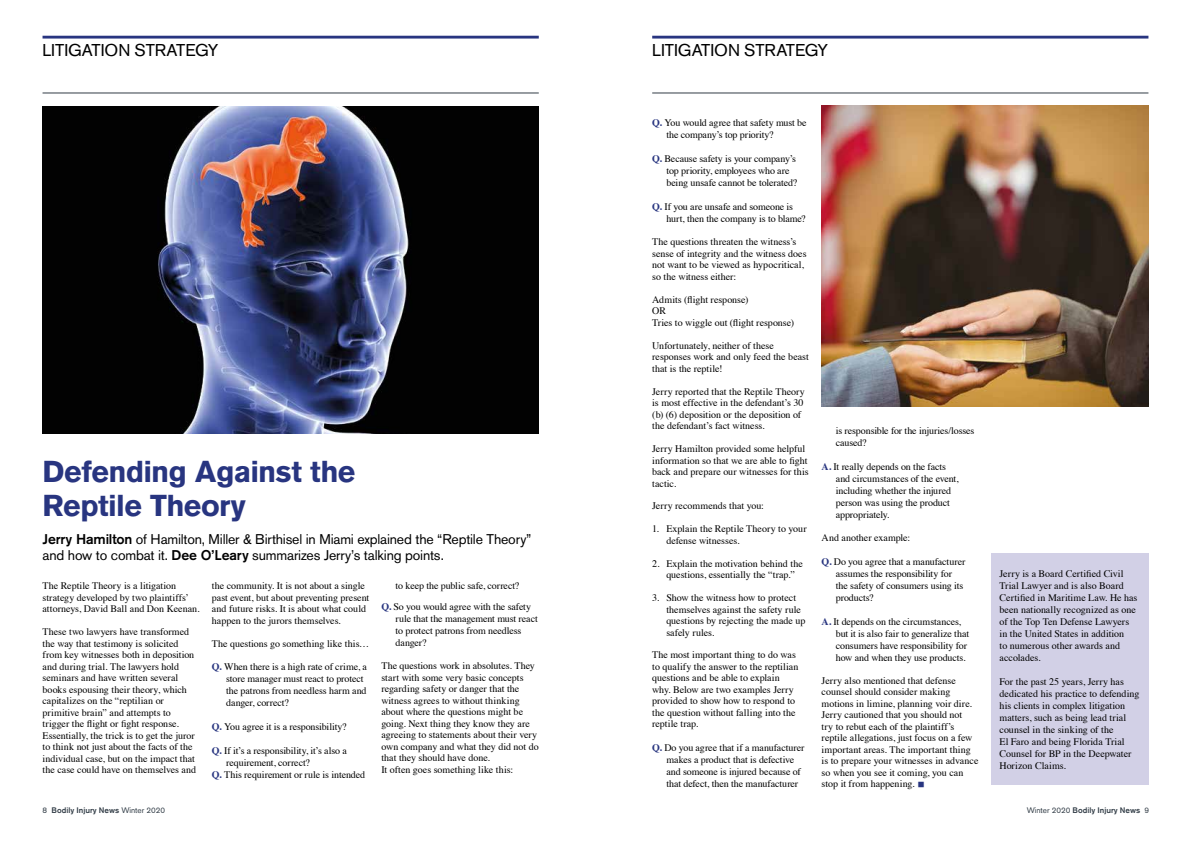
<style>
.page{position:relative;width:1191px;height:842px;background:#fff}
.page>*{position:absolute;margin:0;border:0;box-sizing:border-box;transform-origin:0 0}
.t1{font:700 30px/34px "Akzidenz Grotesk BE";letter-spacing:-.02em;color:#283580}
.t2{font:24px "Akzidenz Grotesk BE";color:#283580}
.t3{font:17px "Akzidenz Grotesk BE";letter-spacing:-.005em;color:#000}
.t4{font:14px/16px "Akzidenz Grotesk BE";letter-spacing:-.01em;color:#000}
.t5{font:10px/11.5px "Times";color:#000}
.t6{font:500 8px "Akzidenz Grotesk BE";color:#313c46}
.s1{font-weight:500}
.s2{font-weight:700;color:#283580}
.s3{font-weight:400}
</style>
<div class="page">
<hr style="left:652px;top:36px;width:496px;height:3px;background:#283580">
<hr style="left:652px;top:93px;width:496px;height:1px;background:#313c46">
<hr style="left:43px;top:36px;width:496px;height:3px;background:#283580">
<hr style="left:43px;top:93px;width:496px;height:1px;background:#313c46">
<img style="left:43px;top:106px;width:496px;height:328px">
<img style="left:821px;top:106px;width:327px;height:301px">
<div style="left:991px;top:553px;width:157px;height:232px;background:#d2d0e6"></div>
<h3 class="t3" style="left:43px;top:40px;width:177px">LITIGATION STRATEGY</h3>
<h3 class="t3" style="left:652px;top:40px;width:177px">LITIGATION STRATEGY</h3>
<h1 class="t1" style="left:43px;top:455px;width:314px">Defending Against the<br>Reptile Theory</h1>
<h3 class="t4" style="left:43px;top:531px;width:490px"><span class="s1">Jerry Hamilton</span> of Hamilton, Miller &amp; Birthisel in Miami explained the “Reptile Theory” and how to combat it. <span class="s1">Dee O’Leary</span> summarizes Jerry’s talking points.</h3>
<p class="t5" style="left:43px;top:579px;width:158px">The Reptile Theory is a litigation strategy developed by two plaintiffs’ attorneys, David Ball and Don Keenan.</p>
<p class="t5" style="left:43px;top:625px;width:155px">These two lawyers have transformed the way that testimony is solicited from key witnesses both in deposition and during trial. The lawyers hold seminars and have written several books espousing their theory, which capitalizes on the “reptilian or primitive brain” and attempts to trigger the flight or fight response.<br>Essentially, the trick is to get the juror to think not just about the facts of the individual case, but on the impact that the case could have on themselves and</p>
<p class="t5" style="left:212px;top:579px;width:159px">the community. It is not about a single past event, but about preventing present and future risks. It is about what could happen to the jurors themselves.</p>
<p class="t5" style="left:212px;top:637px;width:159px">The questions go something like this…</p>
<p class="t5" style="left:226px;top:660px;width:142px;line-height:12px;text-indent:-14px"><span class="s2">Q.</span> When there is a high rate of crime, a store manager must react to protect the patrons from needless harm and danger, correct?</p>
<p class="t5" style="left:212px;top:720px;width:136px"><span class="s2">Q.</span> You agree it is a responsibility?</p>
<p class="t5" style="left:212px;top:744px;width:136px"><span class="s2">Q.</span> If it’s a responsibility, it’s also a</p>
<p class="t5" style="left:226px;top:756px;width:85px">requirement, correct?</p>
<p class="t5" style="left:212px;top:768px;width:155px"><span class="s2">Q.</span> This requirement or rule is intended</p>
<p class="t5" style="left:381px;top:574px;width:151px;line-height:21px;text-align:center">to keep the public safe, correct?<br><span class="s2">Q.</span> So you would agree with the safety</p>
<p class="t5" style="left:395px;top:612px;width:144px;line-height:12px">rule that the management must react to protect patrons from needless danger?</p>
<p class="t5" style="left:381px;top:659px;width:159px">The questions work in absolutes. They start with some very basic concepts regarding safety or danger that the witness agrees to without thinking about where the questions might be going. Next thing they know they are agreeing to statements about their very own company and what they did not do that they should have done.<br>It often goes something like this:</p>
<p class="t5" style="left:666px;top:115px;width:142px;line-height:12px;text-indent:-14px"><span class="s2">Q.</span> You would agree that safety must be the company’s top priority?</p>
<p class="t5" style="left:666px;top:151px;width:132px;line-height:12px;text-indent:-14px"><span class="s2">Q.</span> Because safety is your company’s top priority, employees who are being unsafe cannot be tolerated?</p>
<p class="t5" style="left:666px;top:199px;width:141px;line-height:12px;text-indent:-14px"><span class="s2">Q.</span> If you are unsafe and someone is hurt, then the company is to blame?</p>
<p class="t5" style="left:652px;top:235px;width:156px">The questions threaten the witness’s sense of integrity and the witness does not want to be viewed as hypocritical, so the witness either:</p>
<p class="t5" style="left:652px;top:293px;width:143px">Admits (flight response)<br>OR<br>Tries to wiggle out (flight response)</p>
<p class="t5" style="left:652px;top:339px;width:158px">Unfortunately, neither of these responses work and only feed the beast that is the reptile!</p>
<p class="t5" style="left:652px;top:385px;width:154px">Jerry reported that the Reptile Theory is most effective in the defendant’s 30 (b) (6) deposition or the deposition of the defendant’s fact witness.</p>
<p class="t5" style="left:652px;top:442px;width:158px">Jerry Hamilton provided some helpful information so that we are able to fight back and prepare our witnesses for this tactic.</p>
<p class="t5" style="left:652px;top:499px;width:113px">Jerry recommends that you:</p>
<p class="t5" style="left:666px;top:522px;width:142px;text-indent:-14px">1. Explain the Reptile Theory to your defense witnesses.</p>
<p class="t5" style="left:666px;top:557px;width:138px;text-indent:-14px">2. Explain the motivation behind the questions, essentially the “trap.”</p>
<p class="t5" style="left:666px;top:591px;width:140px;text-indent:-14px">3. Show the witness how to protect themselves against the safety rule questions by rejecting the made up safely rules.</p>
<p class="t5" style="left:652px;top:648px;width:148px">The most important thing to do was to qualify the answer to the reptilian questions and be able to explain why. Below are two examples Jerry provided to show how to respond to the question without falling into the reptile trap.</p>
<p class="t5" style="left:666px;top:740px;width:140px;line-height:12px;text-indent:-14px"><span class="s2">Q.</span> Do you agree that if a manufacturer makes a product that is defective and someone is injured because of that defect, then the manufacturer</p>
<p class="t5" style="left:835px;top:424px;width:140px;line-height:12px">is responsible for the injuries/losses caused?</p>
<p class="t5" style="left:835px;top:460px;width:124px;line-height:12px;text-indent:-14px"><span class="s2">A.</span> It really depends on the facts and circumstances of the event, including whether the injured person was using the product appropriately.</p>
<p class="t5" style="left:821px;top:531px;width:90px">And another example:</p>
<p class="t5" style="left:835px;top:554px;width:131px;line-height:12px;text-indent:-14px"><span class="s2">Q.</span> Do you agree that a manufacturer assumes the responsibility for the safety of consumers using its products?</p>
<p class="t5" style="left:836px;top:614px;width:135px;line-height:12px;text-indent:-14px"><span class="s2">A.</span> It depends on the circumstances, but it is also fair to generalize that consumers have responsibility for how and when they use products.</p>
<p class="t5" style="left:821px;top:674px;width:158px">Jerry also mentioned that defense counsel should consider making motions in limine, planning voir dire.<br>Jerry cautioned that you should not<br>try to rebut each of the plaintiff’s reptile allegations, just focus on a few important areas. The important thing is to prepare your witnesses in advance so when you see it coming, you can stop it from happening.</p>
<h2 class="t2" style="left:917px;top:770px;width:9px">•</h2>
<p class="t5" style="left:999px;top:566px;width:139px;line-height:12px">Jerry is a Board Certified Civil<br>Trial Lawyer and is also Board<br>Certified in Maritime Law. He has been nationally recognized as one of the Top Ten Defense Lawyers in the United States in addition<br>to numerous other awards and accolades.</p>
<p class="t5" style="left:999px;top:674px;width:141px;line-height:12px">For the past 25 years, Jerry has dedicated his practice to defending his clients in complex litigation matters, such as being lead trial counsel in the sinking of the<br>El Faro and being Florida Trial<br>Counsel for BP in the Deepwater<br>Horizon Claims.</p>
<p class="t6" style="left:43px;top:805px;width:124px"><span class="s3">8</span> Bodily Injury News <span class="s3">Winter 2020</span></p>
<p class="t6" style="left:1026px;top:805px;width:124px"><span class="s3">Winter 2020</span> Bodily Injury News <span class="s3">9</span></p>
</div>
